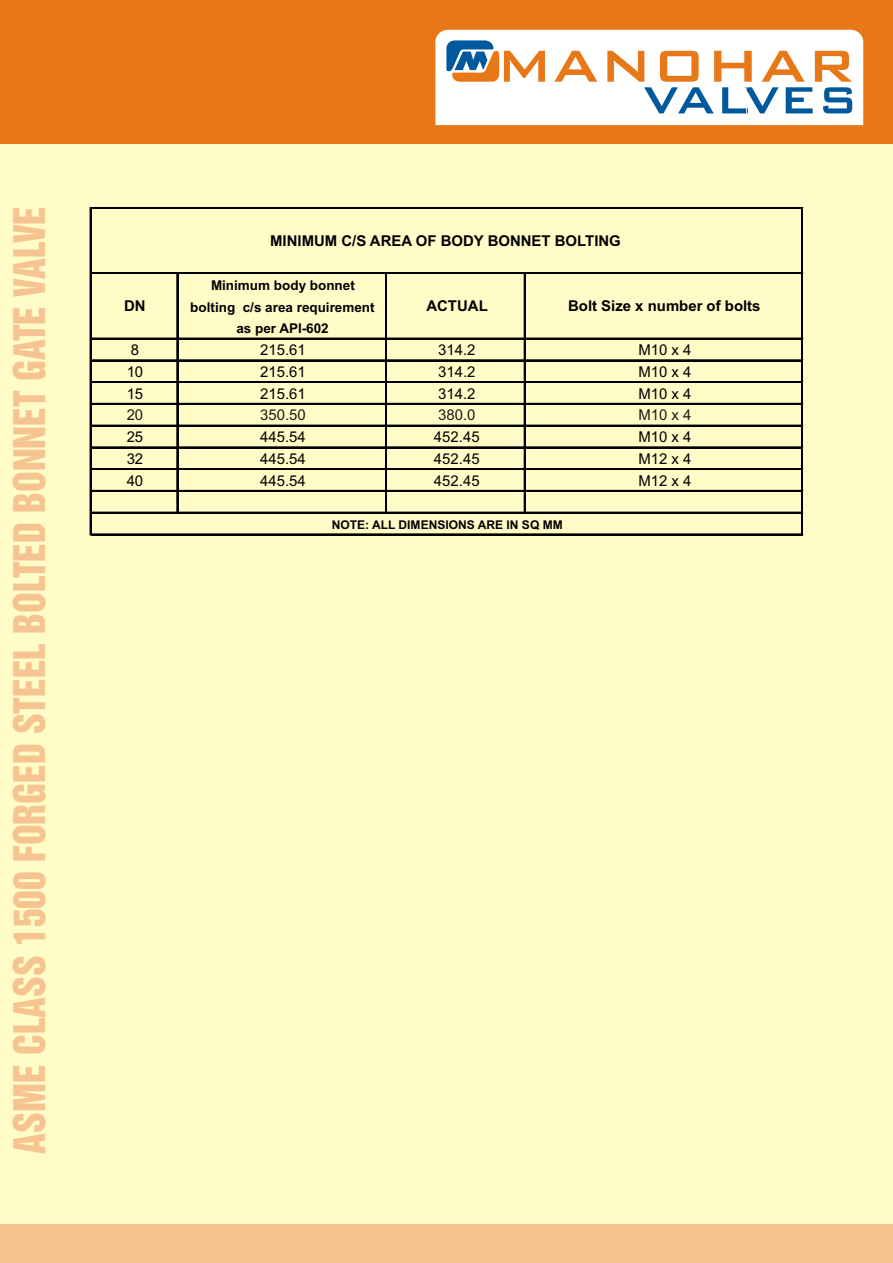
<style>
.page{position:relative;width:893px;height:1263px;background:#fffcc7}
.page>*{position:absolute;margin:0;border:0;box-sizing:border-box;transform-origin:0 0}
.t1{font:39.75px "Switzerland Inserat";color:#f5c491;scale:.94 1}
.t2{font:14.85px/21.8px "Arial";color:#000;text-align:justify}
.t3{font:700 14.85px "Arial";color:#000}
.t4{font:14.85px "Arial";color:#1f1a17}
.t5{font:700 13.5px/21.8px "Arial";color:#000;text-align:center}
.t6{font:700 12px "Arial";color:#000}
</style>
<div class="page">
<div style="left:0;top:0;width:893px;height:143px;background:#e87817"></div>
<svg style="left:435px;top:30px;width:428px;height:95px;background:#e8e1da"></svg>
<div style="left:0;top:1224px;width:893px;height:39px;background:#f5c491"></div>
<hr style="left:90px;top:207px;width:1px;height:328px;background:#000">
<hr style="left:801px;top:209px;width:2px;height:326px;background:#000">
<hr style="left:177px;top:274px;width:1px;height:239px;background:#000">
<hr style="left:385px;top:274px;width:2px;height:239px;background:#000">
<hr style="left:524px;top:274px;width:2px;height:239px;background:#000">
<hr style="left:91px;top:207px;width:712px;height:2px;background:#000">
<hr style="left:91px;top:273px;width:712px;height:1px;background:#000">
<hr style="left:91px;top:272px;width:712px;height:1px;background:#000">
<hr style="left:91px;top:338px;width:712px;height:1px;background:#000">
<hr style="left:91px;top:360px;width:712px;height:1px;background:#000">
<hr style="left:91px;top:359px;width:712px;height:1px;background:#000">
<hr style="left:91px;top:382px;width:712px;height:1px;background:#000">
<hr style="left:91px;top:381px;width:712px;height:1px;background:#000">
<hr style="left:91px;top:403px;width:712px;height:2px;background:#000">
<hr style="left:91px;top:425px;width:712px;height:1px;background:#000">
<hr style="left:91px;top:447px;width:712px;height:1px;background:#000">
<hr style="left:91px;top:469px;width:712px;height:1px;background:#000">
<hr style="left:91px;top:468px;width:712px;height:1px;background:#000">
<hr style="left:91px;top:490px;width:712px;height:2px;background:#000">
<hr style="left:91px;top:512px;width:712px;height:1px;background:#000">
<hr style="left:91px;top:534px;width:712px;height:1px;background:#000">
<h1 class="t1" style="left:6px;top:1153px;width:1010px;rotate:-90deg">ASME CLASS 1500 FORGED STEEL BOLTED BONNET GATE VALVE</h1>
<p class="t3" style="left:270px;top:235px;width:352px">MINIMUM C/S AREA OF BODY BONNET BOLTING</p>
<p class="t5" style="left:190px;top:275px;width:186px">Minimum body bonnet bolting c/s area requirement as per API-602</p>
<p class="t3" style="left:124px;top:300px;width:23px">DN</p>
<p class="t3" style="left:426px;top:300px;width:63px">ACTUAL</p>
<p class="t3" style="left:568px;top:300px;width:194px">Bolt Size x number of bolts</p>
<p class="t2" style="left:131px;top:340px;width:10px">8</p>
<p class="t2" style="left:260px;top:340px;width:47px">215.61</p>
<p class="t2" style="left:438px;top:340px;width:39px">314.2</p>
<p class="t2" style="left:127px;top:362px;width:18px">10</p>
<p class="t2" style="left:260px;top:362px;width:47px">215.61</p>
<p class="t2" style="left:438px;top:362px;width:39px">314.2</p>
<p class="t2" style="left:127px;top:384px;width:18px">15</p>
<p class="t2" style="left:260px;top:384px;width:47px">215.61</p>
<p class="t2" style="left:438px;top:384px;width:39px">314.2</p>
<p class="t4" style="left:127px;top:410px;width:18px">20</p>
<p class="t4" style="left:260px;top:410px;width:47px">350.50</p>
<p class="t4" style="left:438px;top:410px;width:39px">380.0</p>
<p class="t2" style="left:127px;top:427px;width:18px">25</p>
<p class="t2" style="left:260px;top:427px;width:47px">445.54</p>
<p class="t2" style="left:434px;top:427px;width:47px">452.45</p>
<p class="t2" style="left:127px;top:449px;width:18px">32</p>
<p class="t2" style="left:260px;top:449px;width:47px">445.54</p>
<p class="t2" style="left:434px;top:449px;width:47px">452.45</p>
<p class="t2" style="left:127px;top:471px;width:18px">40</p>
<p class="t2" style="left:260px;top:471px;width:47px">445.54</p>
<p class="t2" style="left:434px;top:471px;width:47px">452.45</p>
<p class="t6" style="left:332px;top:520px;width:233px">NOTE: ALL DIMENSIONS ARE IN SQ MM</p>
<p class="t2" style="left:638px;top:340px;width:55px">M10 x 4<br>M10 x 4<br>M10 x 4</p>
<p class="t4" style="left:638px;top:410px;width:55px">M10 x 4</p>
<p class="t2" style="left:638px;top:427px;width:55px">M10 x 4<br>M12 x 4</p>
<p class="t2" style="left:638px;top:471px;width:55px">M12 x 4</p>
</div>
